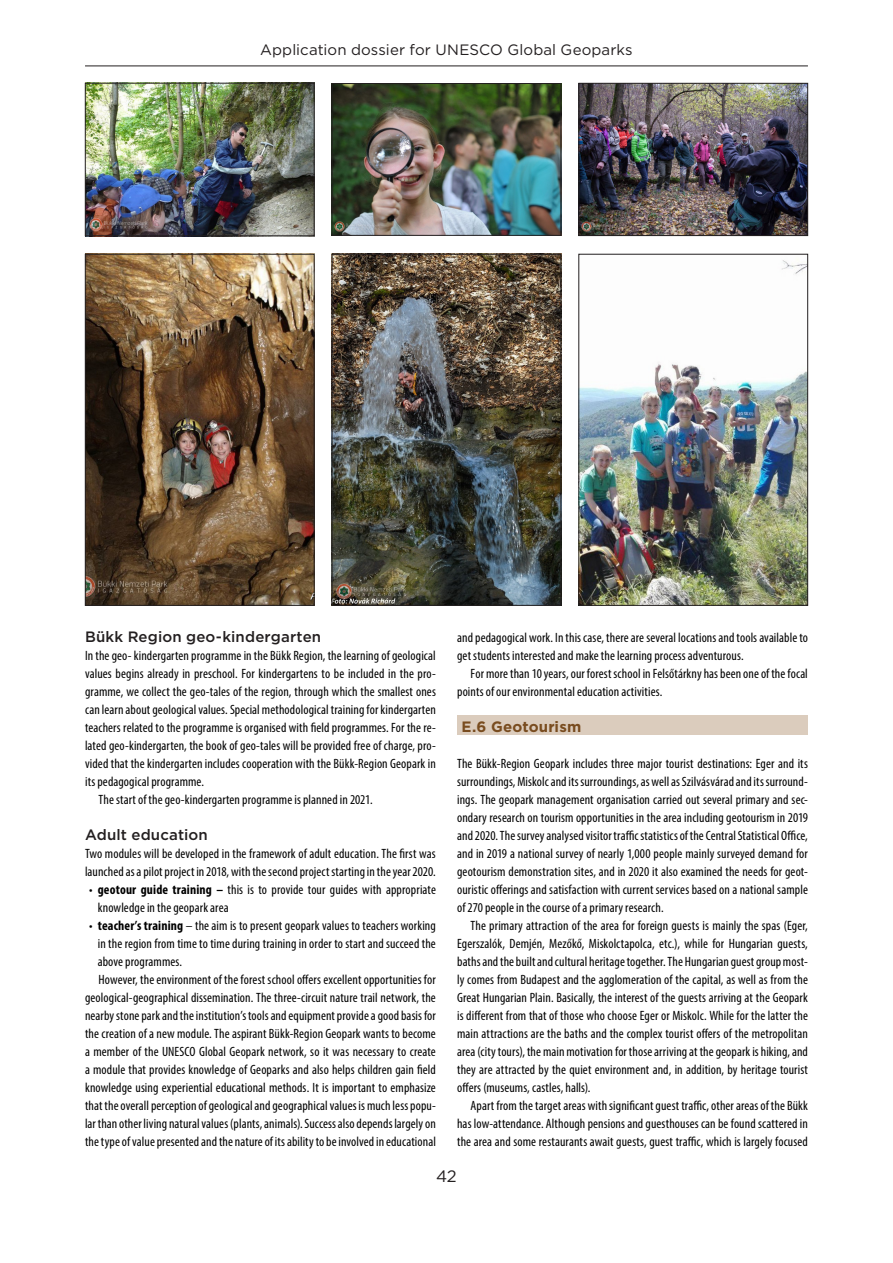
<style>
.page{position:relative;width:893px;height:1263px;background:#fff}
.page>*{position:absolute;margin:0;border:0;box-sizing:border-box;transform-origin:0 0}
.t1{font:16.5px "Gotham";color:#231f20}
.t2{font:15px "Gotham";letter-spacing:.005em;color:#231f20}
.Alcím4{font:500 15px "Gotham";letter-spacing:.01em;color:#231f20}
.Alcím2{font:700 15px "Gotham";letter-spacing:.01em;color:#794c1f}
.Szöveg_bekezdéssel{font:condensed 13.5px/18px "Myriad Pro";letter-spacing:.01em;color:#000;text-align:justify}
.Szöveg_bekezdés_nélk{font:condensed 13.5px/18px "Myriad Pro";letter-spacing:.01em;color:#000;text-align:justify}
.s1{font-weight:700}
</style>
<div class="page">
<hr style="left:85px;top:66px;width:723px;height:1px;background:#231f20">
<div style="left:457px;top:715px;width:351px;height:20px;background:#dbccbd"></div>
<img style="left:87px;top:85px;width:225px;height:149px">
<div style="left:85px;top:83px;width:229px;height:153px;border:1px solid #231f20"></div>
<img style="left:87px;top:256px;width:225px;height:348px">
<div style="left:85px;top:254px;width:229px;height:352px;border:1px solid #231f20"></div>
<img style="left:334px;top:85px;width:225px;height:149px">
<div style="left:332px;top:83px;width:229px;height:153px;border:1px solid #231f20"></div>
<img style="left:334px;top:256px;width:225px;height:348px">
<div style="left:332px;top:254px;width:229px;height:352px;border:1px solid #231f20"></div>
<img style="left:581px;top:85px;width:225px;height:149px">
<div style="left:579px;top:83px;width:229px;height:153px;border:1px solid #231f20"></div>
<img style="left:581px;top:260px;width:225px;height:344px">
<div style="left:579px;top:254px;width:229px;height:352px;border:1px solid #231f20"></div>
<p class="t2" style="left:260px;top:40px;width:374px">Application dossier for UNESCO Global Geoparks</p>
<p class="Alcím4" style="left:85px;top:626px;width:238px">Bükk Region geo-kindergarten</p>
<p class="Szöveg_bekezdés_nélk" style="left:85px;top:646px;width:352px">In the geo- kindergarten programme in the Bükk Region, the learning of geological values begins already in preschool. For kindergartens to be included in the pro&shy;gramme, we collect the geo-tales of the region, through which the smallest ones can learn about geological values. Special methodological training for kindergarten teachers related to the programme is organised with field programmes. For the re&shy;lated geo-kindergarten, the book of geo-tales will be provided free of charge, pro&shy;vided that the kindergarten includes cooperation with the Bükk-Region Geopark in its pedagogical programme.</p>
<p class="Szöveg_bekezdéssel" style="left:99px;top:790px;width:274px">The start of the geo-kindergarten programme is planned in 2021.</p>
<p class="Alcím4" style="left:85px;top:824px;width:124px">Adult education</p>
<p class="Szöveg_bekezdés_nélk" style="left:85px;top:844px;width:352px">Two modules will be developed in the framework of adult education. The first was launched as a pilot project in 2018, with the second project starting in the year 2020.</p>
<p class="Szöveg_bekezdéssel" style="left:98px;top:880px;width:340px;text-indent:-9px">• <span class="s1">geotour guide training –</span> this is to provide tour guides with appropriate knowledge in the geopark area</p>
<p class="Szöveg_bekezdéssel" style="left:98px;top:916px;width:340px;text-indent:-9px">• <span class="s1">teacher’s training</span> – the aim is to present geopark values to teachers working in the region from time to time during training in order to start and succeed the above programmes.</p>
<p class="Szöveg_bekezdéssel" style="left:85px;top:970px;width:352px;text-indent:14px">However, the environment of the forest school offers excellent opportunities for geological-geographical dissemination. The three-circuit nature trail network, the nearby stone park and the institution’s tools and equipment provide a good basis for the creation of a new module. The aspirant Bükk-Region Geopark wants to become a member of the UNESCO Global Geopark network, so it was necessary to create a module that provides knowledge of Geoparks and also helps children gain field knowledge using experiential educational methods. It is important to emphasize that the overall perception of geological and geographical values is much less popu&shy;lar than other living natural values (plants, animals). Success also depends largely on the type of value presented and the nature of its ability to be involved in educational</p>
<p class="Szöveg_bekezdéssel" style="left:457px;top:628px;width:352px">and pedagogical work. In this case, there are several locations and tools available to get students interested and make the learning process adventurous.</p>
<p class="Szöveg_bekezdéssel" style="left:457px;top:664px;width:352px;text-indent:14px">For more than 10 years, our forest school in Felsőtárkny has been one of the focal points of our environmental education activities.</p>
<p class="Alcím2" style="left:461px;top:716px;width:121px">E.6 Geotourism</p>
<p class="Szöveg_bekezdés_nélk" style="left:457px;top:754px;width:352px">The Bükk-Region Geopark includes three major tourist destinations: Eger and its surroundings, Miskolc and its surroundings, as well as Szilvásvárad and its surround&shy;ings. The geopark management organisation carried out several primary and sec&shy;ondary research on tourism opportunities in the area including geotourism in 2019 and 2020. The survey analysed visitor traffic statistics of the Central Statistical Office, and in 2019 a national survey of nearly 1,000 people mainly surveyed demand for geotourism demonstration sites, and in 2020 it also examined the needs for geot&shy;ouristic offerings and satisfaction with current services based on a national sample of 270 people in the course of a primary research.</p>
<p class="Szöveg_bekezdéssel" style="left:457px;top:916px;width:352px;text-indent:14px">The primary attraction of the area for foreign guests is mainly the spas (Eger, Egerszalók, Demjén, Mezőkő, Miskolctapolca, etc.), while for Hungarian guests, baths and the built and cultural heritage together. The Hungarian guest group most&shy;ly comes from Budapest and the agglomeration of the capital, as well as from the Great Hungarian Plain. Basically, the interest of the guests arriving at the Geopark is different from that of those who choose Eger or Miskolc. While for the latter the main attractions are the baths and the complex tourist offers of the metropolitan area (city tours), the main motivation for those arriving at the geopark is hiking, and they are attracted by the quiet environment and, in addition, by heritage tourist offers (museums, castles, halls).</p>
<p class="Szöveg_bekezdéssel" style="left:457px;top:1096px;width:352px;text-indent:14px">Apart from the target areas with significant guest traffic, other areas of the Bükk has low-attendance. Although pensions and guesthouses can be found scattered in the area and some restaurants await guests, guest traffic, which is largely focused</p>
<p class="t1" style="left:436px;top:1166px;width:22px">42</p>
</div>
